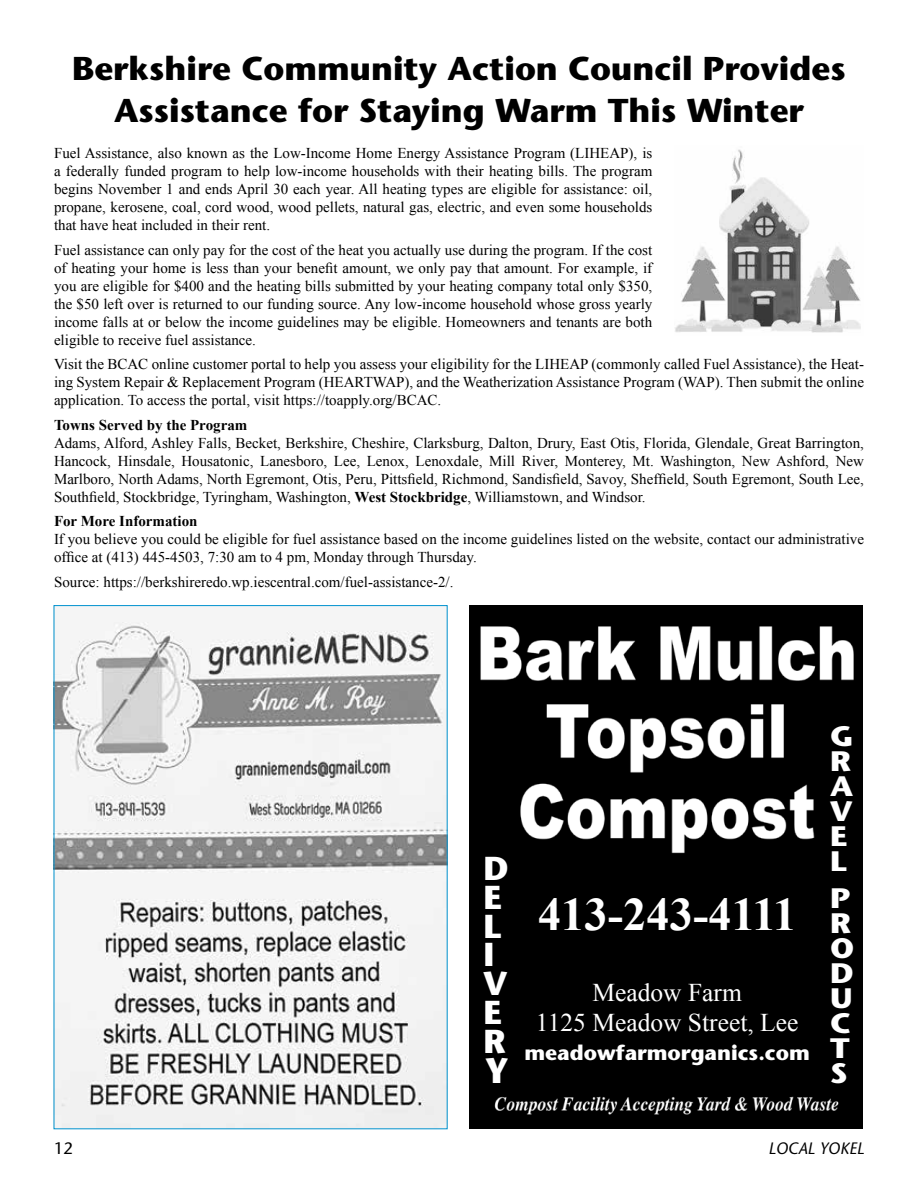
<style>
.page{position:relative;width:918px;height:1188px;background:#fff}
.page>*{position:absolute;margin:0;border:0;box-sizing:border-box;transform-origin:0 0}
.t1{font:700 46.5px "Times New Roman";color:#fff}
.t2{font:700 35.4px "Stone Sans";color:#fff}
.t3{font:700 33.15px/28.8px "Stone Sans";color:#fff}
.t4{font:700 33px/42px "Stone Sans";color:#000;text-align:center}
.t5{font:700 28.2px/24.9px "Stone Sans";color:#fff;scale:1.1 1}
.t6{font:25.5px/29.7px "Times New Roman";color:#fff;text-align:center}
.t7{font:700 21px "Stone Sans";color:#fff}
.t8{font:italic 16.5px "Stone Sans";color:#000}
.t9{font:16.5px "Stone Sans";color:#000}
.t10{font:15px/18px "Times New Roman";color:#000;text-align:justify}
.t11{font:700 15px "Times New Roman";color:#000}
.s1{font-weight:700}
</style>
<div class="page">
<img style="left:675px;top:149px;width:186px;height:184px">
<img style="left:469px;top:606px;width:393px;height:523px">
<div style="left:511px;top:878px;width:312px;height:210px;background:#000"></div>
<img style="left:56px;top:622px;width:390px;height:505px">
<h3 class="t4" style="left:72px;top:47px;width:775px">Berkshire Community Action Council Provides<br>Assistance for Staying Warm This Winter</h3>
<p class="t10" style="left:54px;top:144px;width:600px">Fuel Assistance, also known as the Low-Income Home Energy Assistance Program (LIHEAP), is a federally funded program to help low-income households with their heating bills. The program begins November 1 and ends April 30 each year. All heating types are eligible for assistance: oil, propane, kerosene, coal, cord wood, wood pellets, natural gas, electric, and even some households that have heat included in their rent.</p>
<p class="t10" style="left:54px;top:241px;width:600px">Fuel assistance can only pay for the cost of the heat you actually use during the program. If the cost of heating your home is less than your benefit amount, we only pay that amount. For example, if you are eligible for $400 and the heating bills submitted by your heating company total only $350, the $50 left over is returned to our funding source. Any low-income household whose gross yearly income falls at or below the income guidelines may be eligible. Homeowners and tenants are both eligible to receive fuel assistance.</p>
<p class="t10" style="left:54px;top:355px;width:812px">Visit the BCAC online customer portal to help you assess your eligibility for the LIHEAP (commonly called Fuel Assistance), the Heat&shy;ing System Repair &amp; Replacement Program (HEARTWAP), and the Weatherization Assistance Program (WAP). Then submit the online application. To access the portal, visit https://toapply.org/BCAC.</p>
<p class="t11" style="left:54px;top:414px;width:195px">Towns Served by the Program</p>
<p class="t10" style="left:54px;top:433px;width:812px">Adams, Alford, Ashley Falls, Becket, Berkshire, Cheshire, Clarksburg, Dalton, Drury, East Otis, Florida, Glendale, Great Barrington, Hancock, Hinsdale, Housatonic, Lanesboro, Lee, Lenox, Lenoxdale, Mill River, Monterey, Mt. Washington, New Ashford, New Marlboro, North Adams, North Egremont, Otis, Peru, Pittsfield, Richmond, Sandisfield, Savoy, Sheffield, South Egremont, South Lee, Southfield, Stockbridge, Tyringham, Washington, <span class="s1">West Stockbridge</span>, Williamstown, and Windsor.</p>
<p class="t11" style="left:54px;top:511px;width:145px">For More Information</p>
<p class="t10" style="left:54px;top:530px;width:812px">If you believe you could be eligible for fuel assistance based on the income guidelines listed on the website, contact our administrative office at (413) 445-4503, 7:30 am to 4 pm, Monday through Thursday.</p>
<p class="t10" style="left:54px;top:572px;width:401px">Source: https://berkshireredo.wp.iescentral.com/fuel-assistance-2/.</p>
<h3 class="t3" style="left:484px;top:853px;width:27px">D<br>E<br>L<br>I<br>V<br>E<br>R</h3>
<h2 class="t2" style="left:485px;top:1049px;width:26px">Y</h2>
<h1 class="t1" style="left:538px;top:882px;width:260px">413-243-4111</h1>
<h3 class="t6" style="left:536px;top:977px;width:264px">Meadow Farm<br>1125 Meadow Street, Lee</h3>
<h3 class="t7" style="left:524px;top:1040px;width:287px">meadowfarmorganics.com</h3>
<h3 class="t5" style="left:830px;top:723px;width:23px">G<br>R<br>A<br>V<br>E<br>L</h3>
<h3 class="t5" style="left:830px;top:886px;width:23px">P<br>R<br>O<br>D<br>U<br>C<br>T<br>S</h3>
<p class="t9" style="left:54px;top:1138px;width:20px">12</p>
<p class="t8" style="left:768px;top:1138px;width:97px">LOCAL YOKEL</p>
</div>
